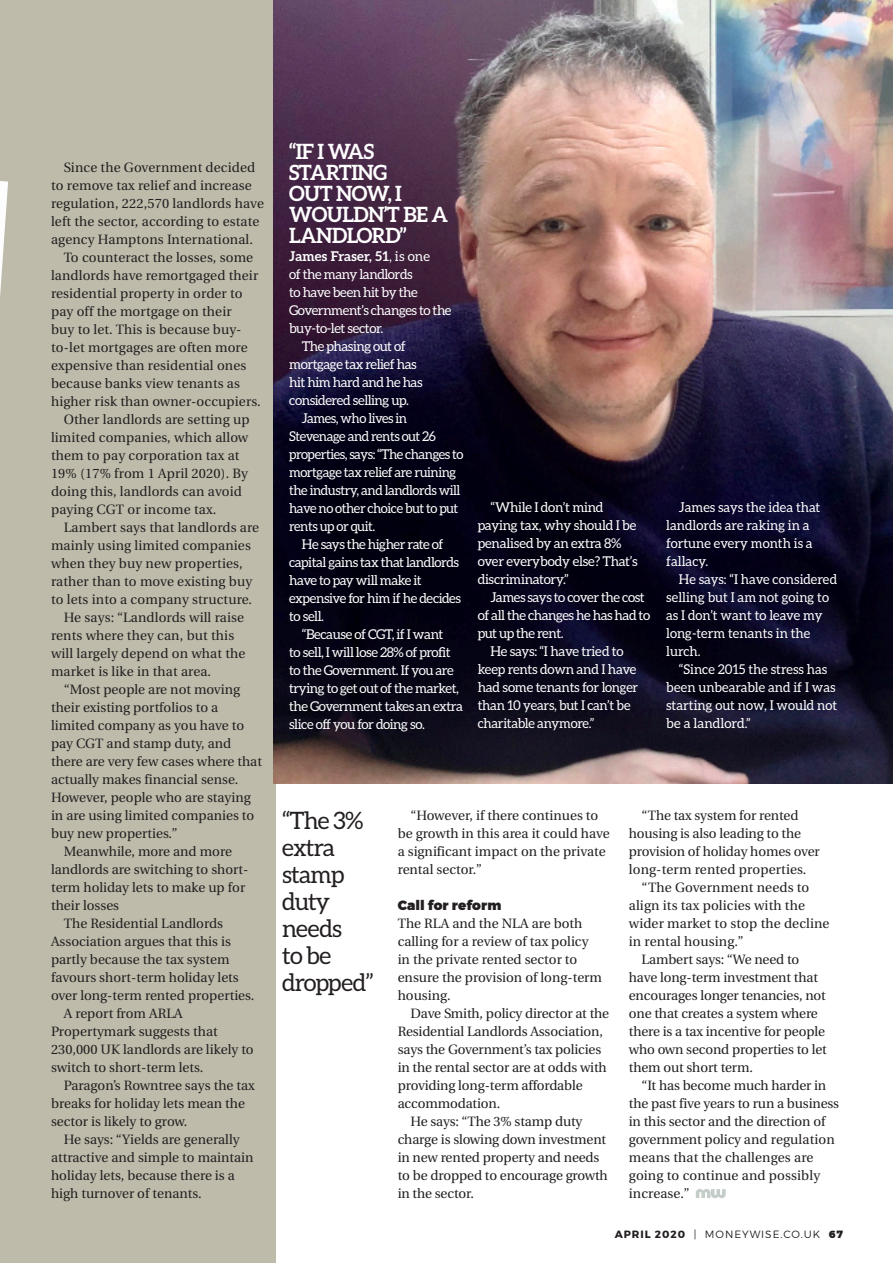
<style>
.page{position:relative;width:893px;height:1263px;background:#fff}
.page>*{position:absolute;margin:0;border:0;box-sizing:border-box;transform-origin:0 0}
.H_H_Body_First{font:24px/27px "Aleo";letter-spacing:-.035em;color:#231f20}
.List_Paragraph{font:700 21px/21px "Aleo";letter-spacing:-.03em;color:#fff}
.List_Paragraph-2{font:13.5px/18px "Utopia";color:#231f20}
.List_Paragraph-3{font:13.5px/18px "Aleo";letter-spacing:-.035em;color:#fff}
.List_Paragraph-4{font:13.5px/18px "Aleo";color:#fff}
.List_Paragraph-5{font:900 13.5px "Montserrat";letter-spacing:.01em;color:#231f20}
.t1{font:300 10.5px "Montserrat";letter-spacing:.09em;color:#231f20}
.s1{font-weight:700}
.s2{font-weight:900}
</style>
<div class="page">
<div style="left:0;top:0;width:276px;height:1263px;background:#bebbab"></div>
<img style="left:0;top:181px;width:8px;height:115px">
<img style="left:274px;top:0;width:619px;height:783px">
<svg style="left:696px;top:1189px;width:30px;height:9px"></svg>
<p class="List_Paragraph-2" style="left:51px;top:159px;width:215px;text-indent:13px">Since the Government decided to remove tax relief and increase regulation, 222,570 landlords have left the sector, according to estate agency Hamptons International.</p>
<p class="List_Paragraph-2" style="left:51px;top:249px;width:211px;text-indent:13px">To counteract the losses, some landlords have remortgaged their residential property in order to pay off the mortgage on their<br>buy to let. This is because buy&shy;to-let mortgages are often more expensive than residential ones because banks view tenants as higher risk than owner-occupiers.</p>
<p class="List_Paragraph-2" style="left:51px;top:411px;width:200px;text-indent:13px">Other landlords are setting up limited companies, which allow them to pay corporation tax at<br>19% (17% from 1 April 2020). By doing this, landlords can avoid paying CGT or income tax.</p>
<p class="List_Paragraph-2" style="left:51px;top:519px;width:210px;text-indent:13px">Lambert says that landlords are mainly using limited companies when they buy new properties, rather than to move existing buy to lets into a company structure.</p>
<p class="List_Paragraph-2" style="left:51px;top:609px;width:196px;text-indent:13px">He says: “Landlords will raise rents where they can, but this will largely depend on what the market is like in that area.</p>
<p class="List_Paragraph-2" style="left:51px;top:681px;width:212px;text-indent:13px">“Most people are not moving their existing portfolios to a limited company as you have to pay CGT and stamp duty, and there are very few cases where that actually makes financial sense.<br>However, people who are staying in are using limited companies to buy new properties.”</p>
<p class="List_Paragraph-2" style="left:51px;top:843px;width:199px;text-indent:13px">Meanwhile, more and more landlords are switching to short&shy;term holiday lets to make up for their losses</p>
<p class="List_Paragraph-2" style="left:51px;top:915px;width:205px;text-indent:13px">The Residential Landlords<br>Association argues that this is partly because the tax system favours short-term holiday lets over long-term rented properties.</p>
<p class="List_Paragraph-2" style="left:51px;top:1005px;width:204px;text-indent:13px">A report from ARLA<br>Propertymark suggests that<br>230,000 UK landlords are likely to switch to short-term lets.</p>
<p class="List_Paragraph-2" style="left:51px;top:1077px;width:205px;text-indent:13px">Paragon’s Rowntree says the tax breaks for holiday lets mean the sector is likely to grow.</p>
<p class="List_Paragraph-2" style="left:51px;top:1131px;width:204px;text-indent:13px">He says: “Yields are generally attractive and simple to maintain holiday lets, because there is a high turnover of tenants.</p>
<p class="List_Paragraph" style="left:289px;top:140px;width:161px">“IF I WAS<br>STARTING<br>OUT NOW, I<br>WOULDN’T BE A<br>LANDLORD”</p>
<p class="List_Paragraph-3" style="left:289px;top:247px;width:164px"><span class="s1">James Fraser, 51</span>, is one<br>of the many landlords<br>to have been hit by the<br>Government’s changes to the buy-to-let sector.</p>
<p class="List_Paragraph-3" style="left:289px;top:337px;width:135px;text-indent:13px">The phasing out of mortgage tax relief has hit him hard and he has considered selling up.</p>
<p class="List_Paragraph-3" style="left:289px;top:409px;width:176px;text-indent:13px">James, who lives in<br>Stevenage and rents out 26 properties, says: “The changes to mortgage tax relief are ruining the industry, and landlords will have no other choice but to put rents up or quit.</p>
<p class="List_Paragraph-3" style="left:289px;top:535px;width:173px;text-indent:13px">He says the higher rate of capital gains tax that landlords have to pay will make it expensive for him if he decides to sell.</p>
<p class="List_Paragraph-3" style="left:289px;top:625px;width:175px;text-indent:13px">“Because of CGT, if I want<br>to sell, I will lose 28% of profit to the Government. If you are trying to get out of the market, the Government takes an extra slice off you for doing so.</p>
<p class="List_Paragraph-3" style="left:478px;top:498px;width:162px;text-indent:13px">“While I don’t mind paying tax, why should I be penalised by an extra 8% over everybody else? That’s discriminatory.”</p>
<p class="List_Paragraph-3" style="left:478px;top:588px;width:174px;text-indent:13px">James says to cover the cost of all the changes he has had to put up the rent.</p>
<p class="List_Paragraph-3" style="left:478px;top:642px;width:162px;text-indent:13px">He says: “I have tried to keep rents down and I have had some tenants for longer than 10 years, but I can’t be charitable anymore.”</p>
<p class="List_Paragraph-4" style="left:666px;top:498px;width:156px;text-indent:13px">James says the idea that landlords are raking in a fortune every month is a fallacy.</p>
<p class="List_Paragraph-4" style="left:666px;top:570px;width:173px;text-indent:13px">He says: “I have considered selling but I am not going to as I don’t want to leave my long-term tenants in the lurch.</p>
<p class="List_Paragraph-4" style="left:666px;top:660px;width:173px;text-indent:13px">“Since 2015 the stress has been unbearable and if I was starting out now, I would not be a landlord.”</p>
<p class="List_Paragraph-2" style="left:398px;top:807px;width:214px;text-indent:13px">“However, if there continues to be growth in this area it could have a significant impact on the private rental sector.”</p>
<p class="List_Paragraph-5" style="left:398px;top:897px;width:105px">Call for reform</p>
<p class="List_Paragraph-2" style="left:398px;top:915px;width:206px">The RLA and the NLA are both calling for a review of tax policy in the private rented sector to ensure the provision of long-term housing.</p>
<p class="List_Paragraph-2" style="left:398px;top:1005px;width:213px;text-indent:13px">Dave Smith, policy director at the<br>Residential Landlords Association, says the Government’s tax policies in the rental sector are at odds with providing long-term affordable accommodation.</p>
<p class="List_Paragraph-2" style="left:398px;top:1113px;width:212px;text-indent:13px">He says: “The 3% stamp duty charge is slowing down investment in new rented property and needs to be dropped to encourage growth in the sector.</p>
<p class="H_H_Body_First" style="left:282px;top:807px;width:93px">“The 3% extra stamp duty needs<br>to be dropped”</p>
<p class="List_Paragraph-2" style="left:629px;top:807px;width:192px;text-indent:13px">“The tax system for rented housing is also leading to the provision of holiday homes over long-term rented properties.</p>
<p class="List_Paragraph-2" style="left:629px;top:879px;width:202px;text-indent:13px">“The Government needs to align its tax policies with the wider market to stop the decline in rental housing.”</p>
<p class="List_Paragraph-2" style="left:629px;top:951px;width:200px;text-indent:13px">Lambert says: “We need to have long-term investment that encourages longer tenancies, not one that creates a system where there is a tax incentive for people who own second properties to let them out short term.</p>
<p class="List_Paragraph-2" style="left:629px;top:1077px;width:212px;text-indent:13px">“It has become much harder in the past five years to run a business in this sector and the direction of government policy and regulation means that the challenges are going to continue and possibly increase.”</p>
<p class="t1" style="left:615px;top:1228px;width:230px"><span class="s1">APRIL 2020</span> | MONEYWISE.CO.UK <span class="s2">67</span></p>
</div>
